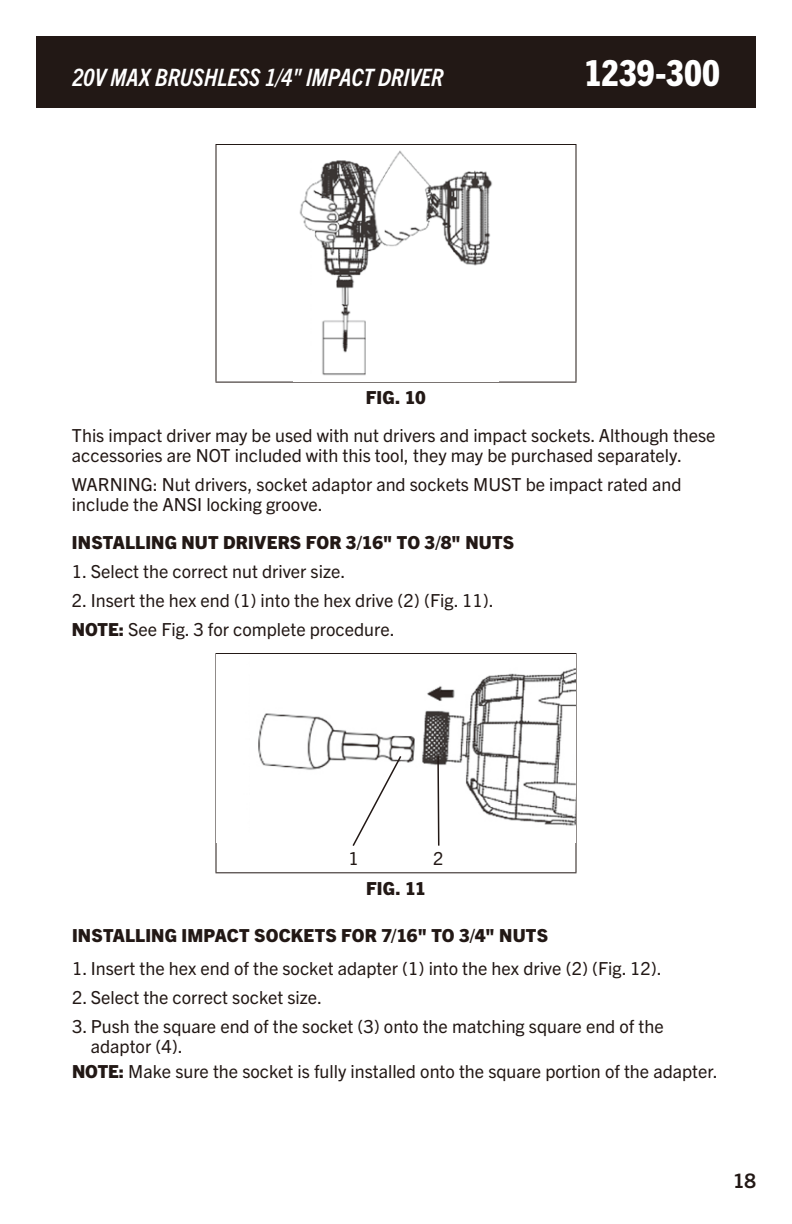
<style>
.page{position:relative;width:792px;height:1224px;background:#fff}
.page>*{position:absolute;margin:0;border:0;box-sizing:border-box;transform-origin:0 0}
.t1{font:800 condensed 36px "Trade Gothic Next LT Pro";letter-spacing:-.005em;color:#fff}
.t2{font:italic 700 condensed 24px "Trade Gothic Next LT Pro";letter-spacing:-.005em;color:#fff}
.t3{font:700 20px "Trade Gothic Next LT Pro";color:#221815}
.t4{font:18px/20px "Trade Gothic Next LT Pro";color:#221815}
.t5{font:800 18px "Trade Gothic Next LT Pro";letter-spacing:.01em;color:#221815}
.s1{font-weight:800}
</style>
<div class="page">
<div style="left:36px;top:36px;width:720px;height:72px;background:#221815"></div>
<hr style="left:216px;top:145px;width:1px;height:237px;background:#221815">
<hr style="left:576px;top:145px;width:1px;height:237px;background:#221815">
<hr style="left:216px;top:144px;width:360px;height:1px;background:#221815">
<hr style="left:216px;top:382px;width:360px;height:1px;background:#221815">
<img style="left:299px;top:150px;width:194px;height:226px">
<hr style="left:216px;top:653px;width:360px;height:1px;background:#221815">
<hr style="left:216px;top:654px;width:1px;height:189px;background:#221815">
<hr style="left:576px;top:654px;width:1px;height:189px;background:#221815">
<svg style="left:216px;top:843px;width:1px;height:29px"></svg>
<svg style="left:576px;top:843px;width:1px;height:29px"></svg>
<hr style="left:216px;top:872px;width:360px;height:1px;background:#221815">
<img style="left:216px;top:654px;width:360px;height:188px">
<svg style="left:351px;top:754px;width:52px;height:92px"></svg>
<svg style="left:437px;top:755px;width:3px;height:91px"></svg>
<h2 class="t2" style="left:72px;top:61px;width:373px">20V MAX BRUSHLESS 1/4" IMPACT DRIVER</h2>
<h1 class="t1" style="left:584px;top:48px;width:138px">1239-300</h1>
<p class="t5" style="left:366px;top:385px;width:62px">FIG. 10</p>
<p class="t4" style="left:72px;top:424px;width:645px">This impact driver may be used with nut drivers and impact sockets. Although these accessories are NOT included with this tool, they may be purchased separately.</p>
<p class="t4" style="left:72px;top:473px;width:611px">WARNING: Nut drivers, socket adaptor and sockets MUST be impact rated and include the ANSI locking groove.</p>
<p class="t5" style="left:72px;top:530px;width:444px">INSTALLING NUT DRIVERS FOR 3/16" TO 3/8" NUTS</p>
<p class="t4" style="left:72px;top:560px;width:275px">1. Select the correct nut driver size.</p>
<p class="t4" style="left:72px;top:585px;width:423px;line-height:29px">2. Insert the hex end (1) into the hex drive (2) (Fig. 11).<br><span class="s1">NOTE:</span> See Fig. 3 for complete procedure.</p>
<p class="t4" style="left:348px;top:847px;width:12px">1</p>
<p class="t4" style="left:433px;top:847px;width:12px">2</p>
<p class="t5" style="left:366px;top:876px;width:61px">FIG. 11</p>
<p class="t5" style="left:72px;top:923px;width:478px">INSTALLING IMPACT SOCKETS FOR 7/16" TO 3/4" NUTS</p>
<p class="t4" style="left:72px;top:957px;width:592px">1. Insert the hex end of the socket adapter (1) into the hex drive (2) (Fig. 12).</p>
<p class="t4" style="left:72px;top:986px;width:252px">2. Select the correct socket size.</p>
<p class="t4" style="left:91px;top:1015px;width:574px;text-indent:-19px">3. Push the square end of the socket (3) onto the matching square end of the adaptor (4).</p>
<p class="t4" style="left:72px;top:1060px;width:648px"><span class="s1">NOTE:</span> Make sure the socket is fully installed onto the square portion of the adapter.</p>
<p class="t3" style="left:733px;top:1167px;width:24px">18</p>
</div>
